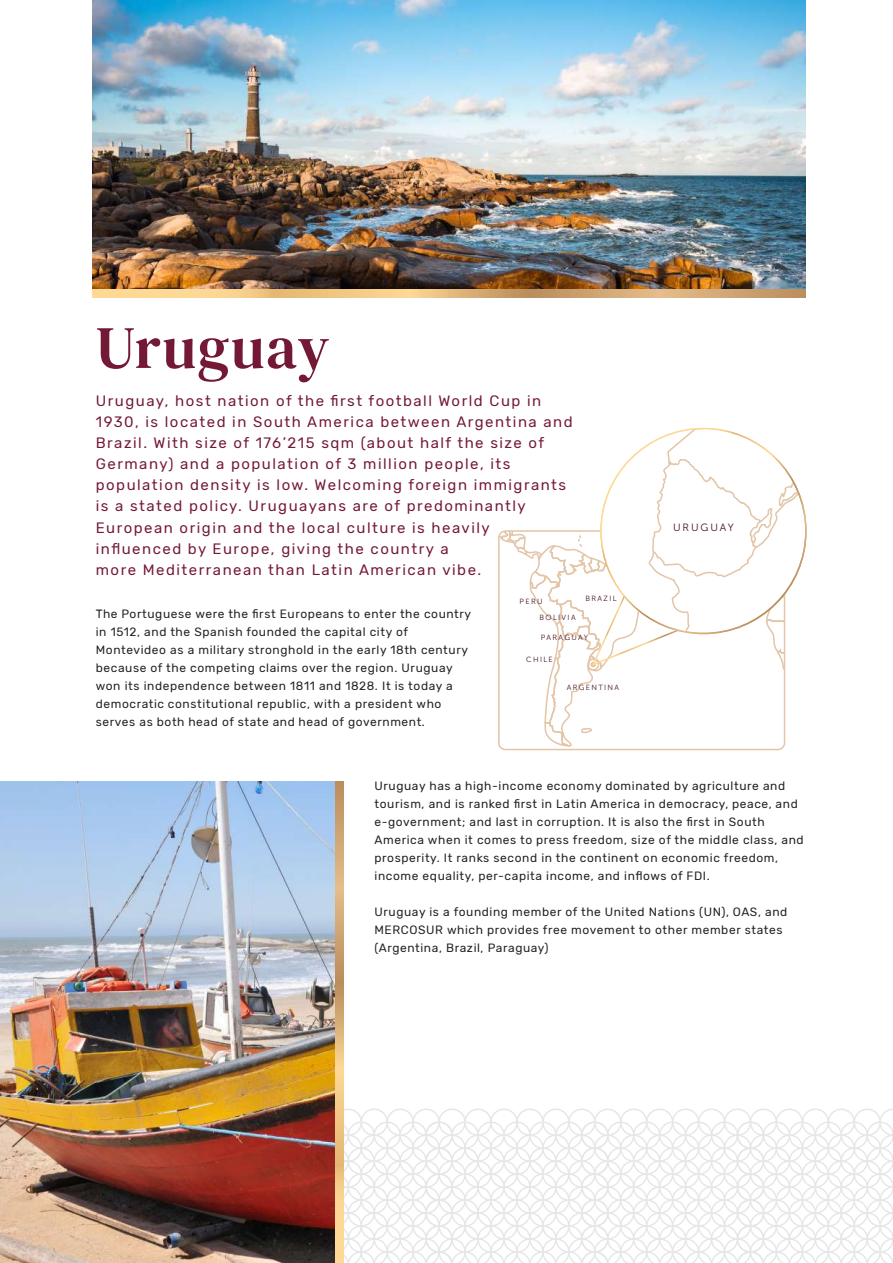
<style>
.page{position:relative;width:893px;height:1263px;background:#fff}
.page>*{position:absolute;margin:0;border:0;box-sizing:border-box;transform-origin:0 0}
.t1{font:60px "DM Serif Text";letter-spacing:.025em;color:#741935}
.t2{font:15px/21px "Rubik";letter-spacing:.1em;color:#741935}
.t3{font:12px/18px "Rubik";letter-spacing:.05em;color:#231f20}
.t4{font:10.5px "Museo Sans 300";letter-spacing:.18em;color:#400f1f}
.t5{font:7.5px "Museo Sans 300";letter-spacing:.18em;color:#400f1f}
</style>
<div class="page">
<svg style="left:344px;top:1108px;width:549px;height:155px"></svg>
<div style="left:425px;top:1225px;width:28px;height:28px;border:2px solid #e6e7e9;border-radius:50%"></div>
<div style="left:412px;top:1212px;width:28px;height:28px;border:2px solid #e6e7e9;border-radius:50%"></div>
<div style="left:322px;top:1199px;width:27px;height:28px;border:2px solid #e6e7e9;border-radius:50%"></div>
<div style="left:348px;top:1199px;width:27px;height:28px;border:2px solid #e6e7e9;border-radius:50%"></div>
<div style="left:335px;top:1186px;width:27px;height:28px;border:2px solid #e6e7e9;border-radius:50%"></div>
<div style="left:373px;top:1199px;width:28px;height:28px;border:2px solid #e6e7e9;border-radius:50%"></div>
<div style="left:360px;top:1186px;width:28px;height:28px;border:2px solid #e6e7e9;border-radius:50%"></div>
<div style="left:399px;top:1199px;width:28px;height:28px;border:2px solid #e6e7e9;border-radius:50%"></div>
<div style="left:386px;top:1186px;width:28px;height:28px;border:2px solid #e6e7e9;border-radius:50%"></div>
<div style="left:425px;top:1199px;width:28px;height:28px;border:2px solid #e6e7e9;border-radius:50%"></div>
<div style="left:412px;top:1186px;width:28px;height:28px;border:2px solid #e6e7e9;border-radius:50%"></div>
<div style="left:322px;top:1173px;width:27px;height:28px;border:2px solid #e6e7e9;border-radius:50%"></div>
<div style="left:348px;top:1173px;width:27px;height:28px;border:2px solid #e6e7e9;border-radius:50%"></div>
<div style="left:335px;top:1160px;width:27px;height:28px;border:2px solid #e6e7e9;border-radius:50%"></div>
<div style="left:373px;top:1173px;width:28px;height:28px;border:2px solid #e6e7e9;border-radius:50%"></div>
<div style="left:360px;top:1160px;width:28px;height:28px;border:2px solid #e6e7e9;border-radius:50%"></div>
<div style="left:399px;top:1173px;width:28px;height:28px;border:2px solid #e6e7e9;border-radius:50%"></div>
<div style="left:386px;top:1160px;width:28px;height:28px;border:2px solid #e6e7e9;border-radius:50%"></div>
<div style="left:425px;top:1173px;width:28px;height:28px;border:2px solid #e6e7e9;border-radius:50%"></div>
<div style="left:412px;top:1160px;width:28px;height:28px;border:2px solid #e6e7e9;border-radius:50%"></div>
<div style="left:322px;top:1147px;width:27px;height:28px;border:2px solid #e6e7e9;border-radius:50%"></div>
<div style="left:348px;top:1147px;width:27px;height:28px;border:2px solid #e6e7e9;border-radius:50%"></div>
<div style="left:335px;top:1134px;width:27px;height:28px;border:2px solid #e6e7e9;border-radius:50%"></div>
<div style="left:373px;top:1147px;width:28px;height:28px;border:2px solid #e6e7e9;border-radius:50%"></div>
<div style="left:360px;top:1134px;width:28px;height:28px;border:2px solid #e6e7e9;border-radius:50%"></div>
<div style="left:399px;top:1147px;width:28px;height:28px;border:2px solid #e6e7e9;border-radius:50%"></div>
<div style="left:386px;top:1134px;width:28px;height:28px;border:2px solid #e6e7e9;border-radius:50%"></div>
<div style="left:425px;top:1147px;width:28px;height:28px;border:2px solid #e6e7e9;border-radius:50%"></div>
<div style="left:412px;top:1134px;width:28px;height:28px;border:2px solid #e6e7e9;border-radius:50%"></div>
<div style="left:322px;top:1121px;width:27px;height:28px;border:2px solid #e6e7e9;border-radius:50%"></div>
<div style="left:348px;top:1121px;width:27px;height:28px;border:2px solid #e6e7e9;border-radius:50%"></div>
<div style="left:335px;top:1108px;width:27px;height:28px;border:2px solid #e6e7e9;border-radius:50%"></div>
<div style="left:373px;top:1121px;width:28px;height:28px;border:2px solid #e6e7e9;border-radius:50%"></div>
<div style="left:360px;top:1108px;width:28px;height:28px;border:2px solid #e6e7e9;border-radius:50%"></div>
<div style="left:399px;top:1121px;width:28px;height:28px;border:2px solid #e6e7e9;border-radius:50%"></div>
<div style="left:386px;top:1108px;width:28px;height:28px;border:2px solid #e6e7e9;border-radius:50%"></div>
<div style="left:425px;top:1121px;width:28px;height:28px;border:2px solid #e6e7e9;border-radius:50%"></div>
<div style="left:412px;top:1108px;width:28px;height:28px;border:2px solid #e6e7e9;border-radius:50%"></div>
<svg style="left:93px;top:289px;width:713px;height:9px;background:#e2b97e"></svg>
<svg style="left:335px;top:781px;width:9px;height:482px;background:#e0b77c"></svg>
<img style="left:93px;top:0;width:713px;height:289px">
<img style="left:0;top:781px;width:335px;height:482px">
<svg style="left:499px;top:429px;width:307px;height:319px"></svg>
<h1 class="t1" style="left:96px;top:313px;width:235px">Uruguay</h1>
<p class="t2" style="left:96px;top:391px;width:478px">Uruguay, host nation of the first football World Cup in 1930, is located in South America between Argentina and Brazil. With size of 176’215 sqm (about half the size of Germany) and a population of 3 million people, its population density is low. Welcoming foreign immigrants is a stated policy. Uruguayans are of predominantly European origin and the local culture is heavily influenced by Europe, giving the country a<br>more Mediterranean than Latin American vibe.</p>
<p class="t3" style="left:96px;top:605px;width:377px">The Portuguese were the first Europeans to enter the country in 1512, and the Spanish founded the capital city of Montevideo as a military stronghold in the early 18th century because of the competing claims over the region. Uruguay won its independence between 1811 and 1828. It is today a democratic constitutional republic, with a president who serves as both head of state and head of government.</p>
<p class="t5" style="left:520px;top:597px;width:24px">PERU</p>
<p class="t5" style="left:585px;top:595px;width:33px">BRAZIL</p>
<p class="t5" style="left:539px;top:614px;width:38px">BOLIVIA</p>
<p class="t5" style="left:541px;top:634px;width:49px">PARAGUAY</p>
<p class="t5" style="left:526px;top:655px;width:28px">CHILE</p>
<p class="t5" style="left:567px;top:683px;width:54px">ARGENTINA</p>
<p class="t4" style="left:673px;top:522px;width:62px">URUGUAY</p>
<p class="t3" style="left:375px;top:777px;width:431px">Uruguay has a high-income economy dominated by agriculture and tourism, and is ranked first in Latin America in democracy, peace, and e-government; and last in corruption. It is also the first in South America when it comes to press freedom, size of the middle class, and prosperity. It ranks second in the continent on economic freedom, income equality, per-capita income, and inflows of FDI.</p>
<p class="t3" style="left:375px;top:903px;width:414px">Uruguay is a founding member of the United Nations (UN), OAS, and<br>MERCOSUR which provides free movement to other member states (Argentina, Brazil, Paraguay)</p>
</div>
